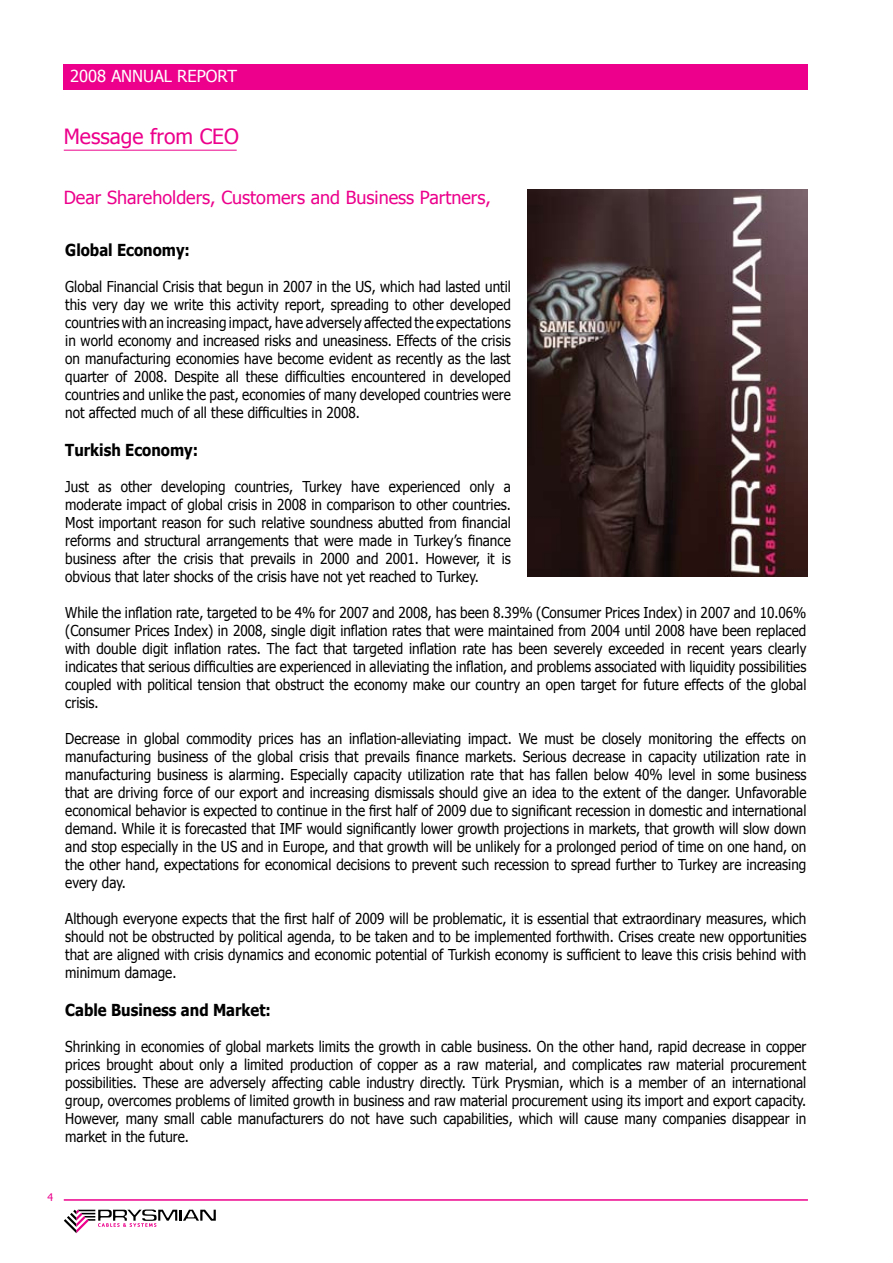
<style>
.page{position:relative;width:893px;height:1263px;background:#fff}
.page>*{position:absolute;margin:0;border:0;box-sizing:border-box;transform-origin:0 0}
.t1{font:21px "Tahoma";color:#ec008c}
.t2{font:18px "Tahoma";color:#ec008c}
.t3{font:700 16.5px "Tahoma";color:#000;scale:.9 1}
.t4{font:16.5px "Tahoma";color:#fff}
.t5{font:15px/18px "Tahoma";color:#000;text-align:justify;scale:.9 1}
.t6{font:10.5px "Tahoma";color:#ec008c}
</style>
<div class="page">
<hr style="left:64px;top:1199px;width:744px;height:2px;background:#ec008c">
<div style="left:64px;top:64px;width:744px;height:25px;background:#ec008c"></div>
<hr style="left:64px;top:150px;width:173px;height:1px;background:#ec008c">
<svg style="left:64px;top:1209px;width:152px;height:24px"></svg>
<img style="left:528px;top:190px;width:280px;height:386px">
<p class="t4" style="left:70px;top:65px;width:168px">2008 ANNUAL REPORT</p>
<h1 class="t1" style="left:64px;top:122px;width:177px">Message from CEO</h1>
<p class="t2" style="left:64px;top:185px;width:429px">Dear Shareholders, Customers and Business Partners,</p>
<p class="t3" style="left:65px;top:238px;width:140px">Global Economy:</p>
<p class="t5" style="left:65px;top:277px;width:497px">Global Financial Crisis that begun in 2007 in the US, which had lasted until this very day we write this activity report, spreading to other developed countries with an increasing impact, have adversely affected the expectations in world economy and increased risks and uneasiness. Effects of the crisis on manufacturing economies have become evident as recently as the last quarter of 2008. Despite all these difficulties encountered in developed countries and unlike the past, economies of many developed countries were not affected much of all these difficulties in 2008.</p>
<p class="t3" style="left:65px;top:438px;width:149px">Turkish Economy:</p>
<p class="t5" style="left:65px;top:477px;width:497px">Just as other developing countries, Turkey have experienced only a moderate impact of global crisis in 2008 in comparison to other countries.<br>Most important reason for such relative soundness abutted from financial reforms and structural arrangements that were made in Turkey’s finance business after the crisis that prevails in 2000 and 2001. However, it is obvious that later shocks of the crisis have not yet reached to Turkey.</p>
<p class="t5" style="left:65px;top:603px;width:825px">While the inflation rate, targeted to be 4% for 2007 and 2008, has been 8.39% (Consumer Prices Index) in 2007 and 10.06% (Consumer Prices Index) in 2008, single digit inflation rates that were maintained from 2004 until 2008 have been replaced with double digit inflation rates. The fact that targeted inflation rate has been severely exceeded in recent years clearly indicates that serious difficulties are experienced in alleviating the inflation, and problems associated with liquidity possibilities coupled with political tension that obstruct the economy make our country an open target for future effects of the global crisis.</p>
<p class="t5" style="left:65px;top:729px;width:825px">Decrease in global commodity prices has an inflation-alleviating impact. We must be closely monitoring the effects on manufacturing business of the global crisis that prevails finance markets. Serious decrease in capacity utilization rate in manufacturing business is alarming. Especially capacity utilization rate that has fallen below 40% level in some business that are driving force of our export and increasing dismissals should give an idea to the extent of the danger. Unfavorable economical behavior is expected to continue in the first half of 2009 due to significant recession in domestic and international demand. While it is forecasted that IMF would significantly lower growth projections in markets, that growth will slow down and stop especially in the US and in Europe, and that growth will be unlikely for a prolonged period of time on one hand, on the other hand, expectations for economical decisions to prevent such recession to spread further to Turkey are increasing every day.</p>
<p class="t5" style="left:65px;top:909px;width:825px">Although everyone expects that the first half of 2009 will be problematic, it is essential that extraordinary measures, which should not be obstructed by political agenda, to be taken and to be implemented forthwith. Crises create new opportunities that are aligned with crisis dynamics and economic potential of Turkish economy is sufficient to leave this crisis behind with minimum damage.</p>
<p class="t3" style="left:65px;top:998px;width:230px">Cable Business and Market:</p>
<p class="t5" style="left:65px;top:1036px;width:825px">Shrinking in economies of global markets limits the growth in cable business. On the other hand, rapid decrease in copper prices brought about only a limited production of copper as a raw material, and complicates raw material procurement possibilities. These are adversely affecting cable industry directly. Türk Prysmian, which is a member of an international group, overcomes problems of limited growth in business and raw material procurement using its import and export capacity.<br>However, many small cable manufacturers do not have such capabilities, which will cause many companies disappear in market in the future.</p>
<p class="t6" style="left:48px;top:1190px;width:7px">4</p>
</div>
